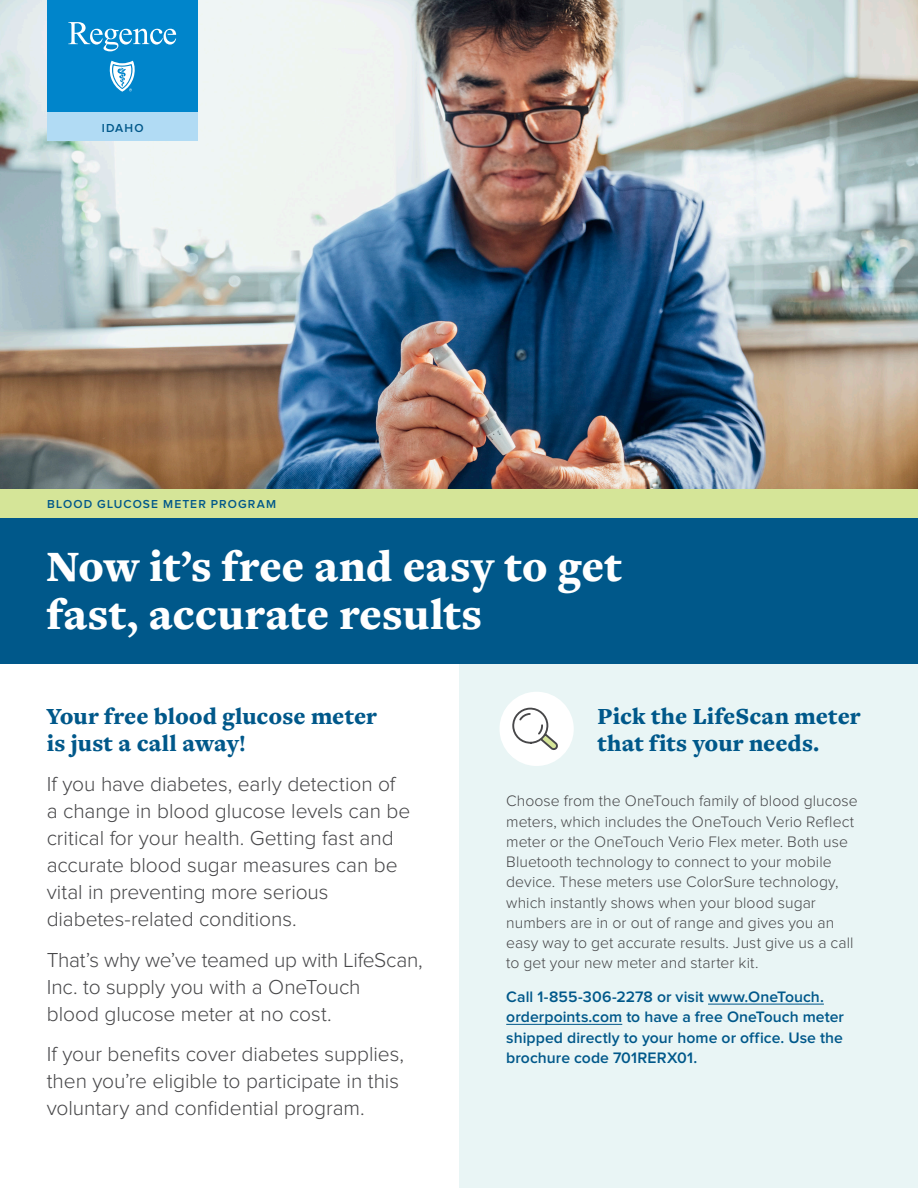
<style>
.page{position:relative;width:918px;height:1188px;background:#fff}
.page>*{position:absolute;margin:0;border:0;box-sizing:border-box;transform-origin:0 0}
.t1{font:900 45px/48px "Freight Text Pro";letter-spacing:.005em;color:#fff}
.t2{font:900 24px/27px "Freight Text Pro";color:#00588a}
.t3{font:300 21px/27px "Proxima Nova";letter-spacing:-.005em;color:#474749}
.t4{font:300 15.75px/20.2px "Proxima Nova";letter-spacing:.005em;color:#474749}
.t5{font:600 15.75px/20.2px "Proxima Nova";letter-spacing:.005em;color:#00588a}
.t6{font:600 12px "Proxima Nova";letter-spacing:.095em;color:#00588a}
</style>
<div class="page">
<div style="left:459px;top:664px;width:459px;height:524px;background:#e9f5f5"></div>
<div style="left:0;top:518px;width:918px;height:146px;background:#00588a"></div>
<div style="left:500px;top:692px;width:74px;height:74px;background:#fff;border-radius:50%"></div>
<svg style="left:512px;top:707px;width:46px;height:43px"></svg>
<img style="left:0;top:0;width:918px;height:490px">
<div style="left:0;top:490px;width:918px;height:28px;background:#d5e598"></div>
<hr style="left:708px;top:1004px;width:116px;height:1px;background:#00588a">
<hr style="left:506px;top:1024px;width:116px;height:1px;background:#00588a">
<div style="left:47px;top:0;width:151px;height:114px;background:#0085cb"></div>
<svg style="left:109px;top:61px;width:26px;height:31px"></svg>
<svg style="left:68px;top:22px;width:108px;height:29px"></svg>
<div style="left:47px;top:113px;width:151px;height:28px;background:#b1dbf4"></div>
<p class="t6" style="left:102px;top:121px;width:43px">IDAHO</p>
<h1 class="t6" style="left:47px;top:498px;width:230px">BLOOD GLUCOSE METER PROGRAM</h1>
<p class="t1" style="left:47px;top:541px;width:577px">Now it’s free and easy to get fast, accurate results</p>
<h2 class="t2" style="left:47px;top:702px;width:332px">Your free blood glucose meter is just a call away!</h2>
<p class="t3" style="left:47px;top:771px;width:365px">If you have diabetes, early detection of a change in blood glucose levels can be critical for your health. Getting fast and accurate blood sugar measures can be vital in preventing more serious diabetes-related conditions.</p>
<p class="t3" style="left:47px;top:947px;width:378px">That’s why we’ve teamed up with LifeScan,<br>Inc. to supply you with a OneTouch<br>blood glucose meter at no cost.</p>
<p class="t3" style="left:47px;top:1041px;width:359px">If your benefits cover diabetes supplies, then you’re eligible to participate in this voluntary and confidential program.</p>
<h2 class="t2" style="left:597px;top:702px;width:265px">Pick the LifeScan meter that fits your needs.</h2>
<p class="t4" style="left:506px;top:791px;width:353px">Choose from the OneTouch family of blood glucose meters, which includes the OneTouch Verio Reflect meter or the OneTouch Verio Flex meter. Both use Bluetooth technology to connect to your mobile device. These meters use ColorSure technology, which instantly shows when your blood sugar numbers are in or out of range and gives you an easy way to get accurate results. Just give us a call to get your new meter and starter kit.</p>
<p class="t5" style="left:506px;top:987px;width:339px">Call 1-855-306-2278 or visit www.OneTouch. orderpoints.com to have a free OneTouch meter shipped directly to your home or office. Use the brochure code 701RERX01.</p>
</div>
